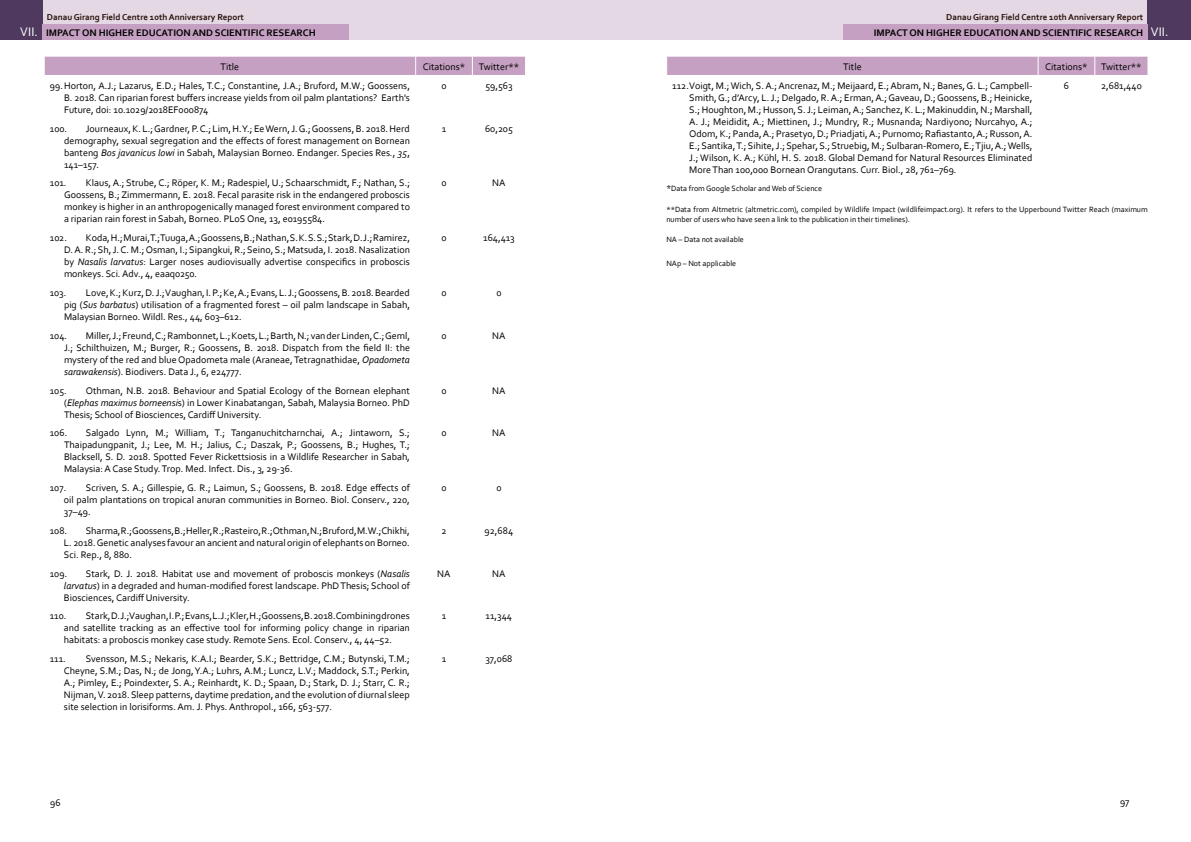
<style>
.page{position:relative;width:1191px;height:842px;background:#fff}
.page>*{position:absolute;margin:0;border:0;box-sizing:border-box;transform-origin:0 0}
.t1{font:10px/12px "Corbel";color:#000;text-align:justify}
.t2{font:700 10px "Corbel";color:#000}
.t3{font:700 9px "Corbel";color:#260d04}
.t4{font:8px/9.6px "Corbel";color:#000}
.s1{font-weight:400;font-size:13px;color:#fff}
.s2{font-style:italic}
.s3{font-size:9px}
</style>
<div class="page">
<div style="left:595px;top:0;width:596px;height:40px;background:#e4d8e5"></div>
<div style="left:0;top:0;width:595px;height:40px;background:#e4d8e5"></div>
<div style="left:0;top:0;width:42px;height:40px;background:#50395f"></div>
<div style="left:42px;top:24px;width:307px;height:16px;background:#c5a0c2"></div>
<div style="left:1147px;top:0;width:44px;height:40px;background:#50395f"></div>
<div style="left:843px;top:24px;width:304px;height:16px;background:#c5a0c2"></div>
<div style="left:44px;top:57px;width:481px;height:18px;background:#c5a0c2"></div>
<div style="left:667px;top:57px;width:481px;height:18px;background:#c5a0c2"></div>
<p class="t3" style="left:47px;top:11px;width:198px">Danau Girang Field Centre 10th Anniversary Report</p>
<p class="t2" style="left:20px;top:26px;width:297px"><span class="s1">VII.</span> IMPACT ON HIGHER EDUCATION AND SCIENTIFIC RESEARCH</p>
<p class="t1" style="left:221px;top:60px;width:20px">Title</p>
<p class="t1" style="left:423px;top:60px;width:44px">Citations*</p>
<p class="t1" style="left:479px;top:60px;width:42px">Twitter**</p>
<p class="t1" style="left:64px;top:79px;width:347px;text-indent:-14px">99.Horton, A.J.; Lazarus, E.D.; Hales, T.C.; Constantine, J.A.; Bruford, M.W.; Goossens, B. 2018. Can riparian forest buffers increase yields from oil palm plantations? Earth's Future, doi: 10.1029/2018EF000874</p>
<p class="t1" style="left:441px;top:79px;width:7px">0</p>
<p class="t1" style="left:485px;top:79px;width:29px">59,563</p>
<p class="t1" style="left:50px;top:122px;width:19px">100.</p>
<p class="t1" style="left:64px;top:122px;width:347px;text-indent:22px">Journeaux, K. L.; Gardner, P. C.; Lim, H. Y.; Ee Wern, J. G.; Goossens, B. 2018. Herd demography, sexual segregation and the effects of forest management on Bornean banteng <span class="s2">Bos javanicus lowi</span> in Sabah, Malaysian Borneo. Endanger. Species Res<span class="s2">.</span>, <span class="s2">35</span>, 141–157.</p>
<p class="t1" style="left:442px;top:122px;width:6px">1</p>
<p class="t1" style="left:485px;top:122px;width:29px">60,205</p>
<p class="t1" style="left:50px;top:177px;width:18px">101.</p>
<p class="t1" style="left:64px;top:177px;width:347px;text-indent:22px">Klaus, A.; Strube, C.; Röper, K. M.; Radespiel, U.; Schaarschmidt, F.; Nathan, S.; Goossens, B.; Zimmermann, E. 2018. Fecal parasite risk in the endangered proboscis monkey is higher in an anthropogenically managed forest environment compared to a riparian rain forest in Sabah, Borneo. PLoS One, 13, e0195584.</p>
<p class="t1" style="left:441px;top:177px;width:7px">0</p>
<p class="t1" style="left:492px;top:177px;width:15px">NA</p>
<p class="t1" style="left:50px;top:232px;width:19px">102.</p>
<p class="t1" style="left:64px;top:232px;width:347px;text-indent:22px">Koda, H.; Murai, T.; Tuuga, A.; Goossens, B.; Nathan, S. K. S. S.; Stark, D. J.; Ramirez, D. A. R.; Sh, J. C. M.; Osman, I.; Sipangkui, R.; Seino, S.; Matsuda, I. 2018. Nasalization by <span class="s2">Nasalis larvatus</span>: Larger noses audiovisually advertise conspecifics in proboscis monkeys. Sci. Adv., 4, eaaq0250.</p>
<p class="t1" style="left:441px;top:232px;width:7px">0</p>
<p class="t1" style="left:483px;top:232px;width:33px">164,413</p>
<p class="t1" style="left:50px;top:286px;width:18px">103.</p>
<p class="t1" style="left:64px;top:286px;width:347px;text-indent:22px">Love, K.; Kurz, D. J.; Vaughan, I. P.; Ke, A.; Evans, L. J.; Goossens, B. 2018. Bearded pig (<span class="s2">Sus barbatus</span>) utilisation of a fragmented forest – oil palm landscape in Sabah, Malaysian Borneo. Wildl. Res., 44, 603–612.</p>
<p class="t1" style="left:441px;top:286px;width:7px">0</p>
<p class="t1" style="left:496px;top:286px;width:7px">0</p>
<p class="t1" style="left:50px;top:329px;width:19px">104.</p>
<p class="t1" style="left:64px;top:329px;width:347px;text-indent:22px">Miller, J.; Freund, C.; Rambonnet, L.; Koets, L.; Barth, N.; van der Linden, C.; Geml, J.; Schilthuizen, M.; Burger, R.; Goossens, B. 2018. Dispatch from the field II: the mystery of the red and blue Opadometa male (Araneae, Tetragnathidae, <span class="s2">Opadometa sarawakensis</span>). Biodivers. Data J., 6, e24777.</p>
<p class="t1" style="left:441px;top:329px;width:7px">0</p>
<p class="t1" style="left:492px;top:329px;width:15px">NA</p>
<p class="t1" style="left:50px;top:384px;width:19px">105.</p>
<p class="t1" style="left:64px;top:384px;width:347px;text-indent:22px">Othman, N.B. 2018. Behaviour and Spatial Ecology of the Bornean elephant (<span class="s2">Elephas maximus borneensi</span>s) in Lower Kinabatangan, Sabah, Malaysia Borneo. PhD Thesis; School of Biosciences, Cardiff University.</p>
<p class="t1" style="left:441px;top:384px;width:7px">0</p>
<p class="t1" style="left:492px;top:384px;width:15px">NA</p>
<p class="t1" style="left:50px;top:427px;width:19px">106.</p>
<p class="t1" style="left:64px;top:427px;width:347px;text-indent:22px">Salgado Lynn, M.; William, T.; Tanganuchitcharnchai, A.; Jintaworn, S.; Thaipadungpanit, J.; Lee, M. H.; Jalius, C.; Daszak, P.; Goossens, B.; Hughes, T.; Blacksell, S. D. 2018. Spotted Fever Rickettsiosis in a Wildlife Researcher in Sabah, Malaysia: A Case Study. Trop. Med. Infect. Dis., 3, 29-36.</p>
<p class="t1" style="left:441px;top:427px;width:7px">0</p>
<p class="t1" style="left:492px;top:427px;width:15px">NA</p>
<p class="t1" style="left:50px;top:482px;width:18px">107.</p>
<p class="t1" style="left:64px;top:482px;width:347px;text-indent:22px">Scriven, S. A.; Gillespie, G. R.; Laimun, S.; Goossens, B. 2018. Edge effects of oil palm plantations on tropical anuran communities in Borneo. Biol. Conserv., 220, 37–49.</p>
<p class="t1" style="left:441px;top:482px;width:7px">0</p>
<p class="t1" style="left:496px;top:482px;width:7px">0</p>
<p class="t1" style="left:50px;top:524px;width:19px">108.</p>
<p class="t1" style="left:64px;top:524px;width:347px;text-indent:22px">Sharma, R.; Goossens, B.; Heller, R.; Rasteiro, R.; Othman, N.; Bruford, M. W.; Chikhi, L. 2018. Genetic analyses favour an ancient and natural origin of elephants on Borneo.<br>Sci. Rep., 8, 880.</p>
<p class="t1" style="left:441px;top:524px;width:7px">2</p>
<p class="t1" style="left:484px;top:524px;width:30px">92,684</p>
<p class="t1" style="left:50px;top:567px;width:19px">109.</p>
<p class="t1" style="left:64px;top:567px;width:347px;text-indent:22px">Stark, D. J. 2018. Habitat use and movement of proboscis monkeys (<span class="s2">Nasalis larvatus</span>) in a degraded and human-modified forest landscape. PhD Thesis; School of Biosciences, Cardiff University.</p>
<p class="t1" style="left:437px;top:567px;width:15px">NA</p>
<p class="t1" style="left:492px;top:567px;width:15px">NA</p>
<p class="t1" style="left:50px;top:610px;width:18px">110.</p>
<p class="t1" style="left:64px;top:610px;width:347px;text-indent:22px">Stark, D. J.; Vaughan, I. P.; Evans, L. J.; Kler, H.; Goossens, B. 2018. Combining drones and satellite tracking as an effective tool for informing policy change in riparian habitats: a proboscis monkey case study. Remote Sens. Ecol. Conserv., 4, 44–52.</p>
<p class="t1" style="left:442px;top:610px;width:6px">1</p>
<p class="t1" style="left:485px;top:610px;width:28px">11,344</p>
<p class="t1" style="left:50px;top:653px;width:18px">111.</p>
<p class="t1" style="left:64px;top:653px;width:347px;text-indent:22px">Svensson, M.S.; Nekaris, K.A.I.; Bearder, S.K.; Bettridge, C.M.; Butynski, T.M.; Cheyne, S.M.; Das, N.; de Jong, Y.A.; Luhrs, A.M.; Luncz, L.V.; Maddock, S.T.; Perkin, A.; Pimley, E.; Poindexter, S. A.; Reinhardt, K. D.; Spaan, D.; Stark, D. J.; Starr, C. R.; Nijman, V. 2018. Sleep patterns, daytime predation, and the evolution of diurnal sleep site selection in lorisiforms. Am. J. Phys. Anthropol., 166, 563-577.</p>
<p class="t1" style="left:442px;top:653px;width:6px">1</p>
<p class="t1" style="left:485px;top:653px;width:28px">37,068</p>
<p class="t3" style="left:946px;top:11px;width:198px">Danau Girang Field Centre 10th Anniversary Report</p>
<p class="t2" style="left:873px;top:26px;width:296px">IMPACT ON HIGHER EDUCATION AND SCIENTIFIC RESEARCH <span class="s1">VII.</span></p>
<p class="t1" style="left:843px;top:60px;width:20px">Title</p>
<p class="t1" style="left:1045px;top:60px;width:44px">Citations*</p>
<p class="t1" style="left:1101px;top:60px;width:42px">Twitter**</p>
<p class="t1" style="left:689px;top:79px;width:345px;text-indent:-17px">112.Voigt, M.; Wich, S. A.; Ancrenaz, M.; Meijaard, E.; Abram, N.; Banes, G. L.; Campbell-Smith, G.; d’Arcy, L. J.; Delgado, R. A.; Erman, A.; Gaveau, D.; Goossens, B.; Heinicke, S.; Houghton, M.; Husson, S. J.; Leiman, A.; Sanchez, K. L.; Makinuddin, N.; Marshall, A. J.; Meididit, A.; Miettinen, J.; Mundry, R.; Musnanda; Nardiyono; Nurcahyo, A.; Odom, K.; Panda, A.; Prasetyo, D.; Priadjati, A.; Purnomo; Rafiastanto, A.; Russon, A.<br>E.; Santika, T.; Sihite, J.; Spehar, S.; Struebig, M.; Sulbaran-Romero, E.; Tjiu, A.; Wells, J.; Wilson, K. A.; Kühl, H. S. 2018. Global Demand for Natural Resources Eliminated More Than 100,000 Bornean Orangutans. Curr. Biol., 28, 761–769.</p>
<p class="t1" style="left:1063px;top:79px;width:7px">6</p>
<p class="t1" style="left:1101px;top:79px;width:42px">2,681,440</p>
<p class="t4" style="left:666px;top:183px;width:157px"><span class="s3">*</span>Data from Google Scholar and Web of Science</p>
<p class="t4" style="left:666px;top:204px;width:483px">**Data from Altmetric (altmetric.com), compiled by Wildlife Impact (wildlifeimpact.org). It refers to the Upperbound Twitter Reach (maximum number of users who have seen a link to the publication in their timelines).</p>
<p class="t4" style="left:666px;top:235px;width:79px">NA – Data not available</p>
<p class="t4" style="left:666px;top:258px;width:71px">NAp – Not applicable</p>
<p class="t1" style="left:50px;top:796px;width:12px">96</p>
<p class="t1" style="left:1120px;top:796px;width:11px">97</p>
</div>
